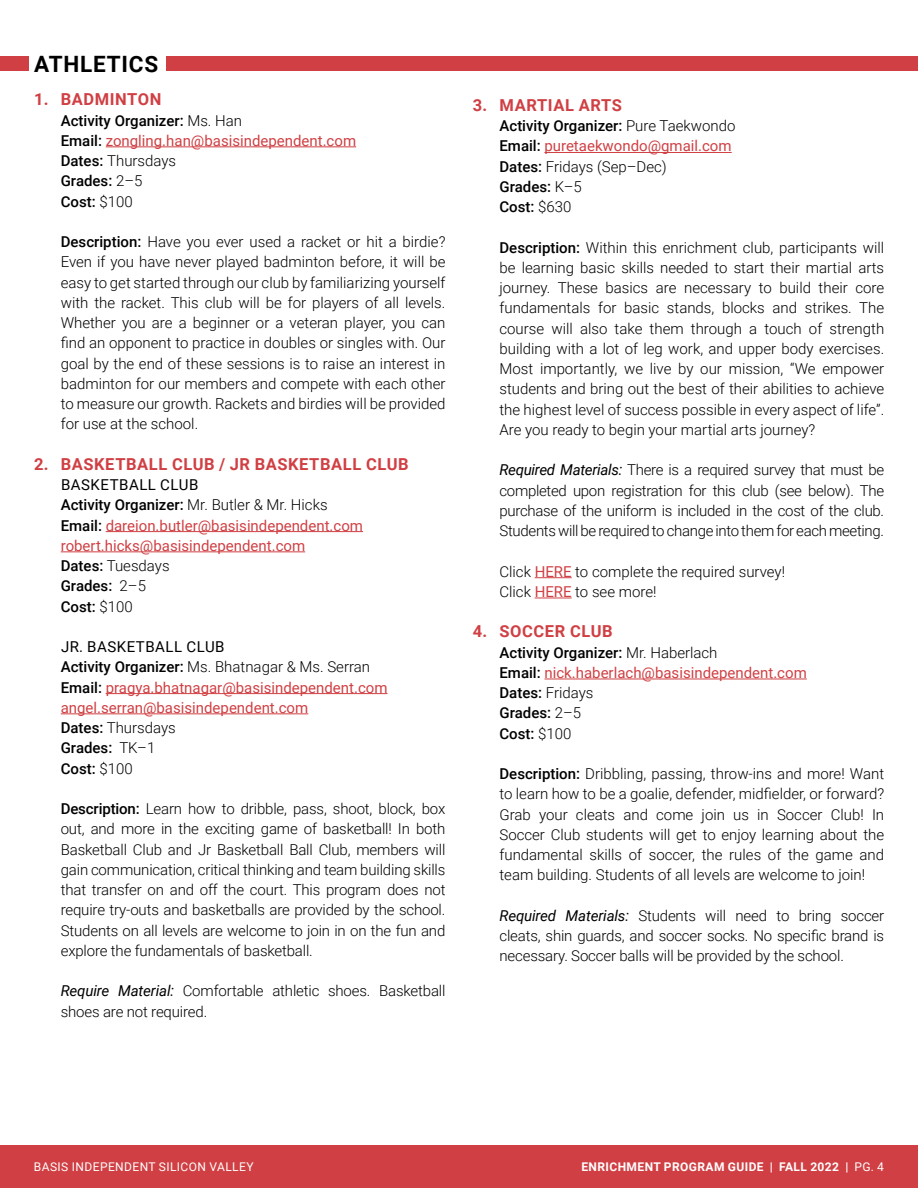
<style>
.page{position:relative;width:918px;height:1188px;background:#fff}
.page>*{position:absolute;margin:0;border:0;box-sizing:border-box;transform-origin:0 0}
.t1{font:700 22.5px "Roboto";letter-spacing:.035em;color:#000}
.t2{font:700 16.5px "Roboto";letter-spacing:.035em;color:#d03f43}
.t3{font:300 15px/20.2px "Roboto";letter-spacing:-.01em;color:#000;text-align:justify}
.t4{font:15px/20.2px "Roboto";color:#d03f43}
.t5{font:500 15px/20.2px "Roboto";color:#000}
.t6{font:700 12px "Roboto";letter-spacing:.035em;color:#fff}
.t7{font:12px "Roboto";letter-spacing:.035em;color:#fff}
.s1{font-weight:300}
.s2{font-weight:400;color:#d03f43}
.s3{font-weight:500}
.s4{color:#000}
.s5{font-weight:500;color:#000}
.s6{font-weight:300;color:#000}
.s7{font-weight:400;font-style:italic}
.s8{font-weight:400}
</style>
<div class="page">
<div style="left:0;top:1145px;width:918px;height:43px;background:#d03f43"></div>
<hr style="left:106px;top:146px;width:250px;height:1px;background:#d03f43">
<hr style="left:106px;top:531px;width:257px;height:1px;background:#d03f43">
<hr style="left:61px;top:551px;width:244px;height:1px;background:#d03f43">
<hr style="left:106px;top:693px;width:282px;height:1px;background:#d03f43">
<hr style="left:61px;top:713px;width:247px;height:1px;background:#d03f43">
<hr style="left:544px;top:152px;width:188px;height:1px;background:#d03f43">
<hr style="left:535px;top:577px;width:37px;height:1px;background:#d03f43">
<hr style="left:535px;top:598px;width:37px;height:1px;background:#d03f43">
<hr style="left:545px;top:679px;width:262px;height:1px;background:#d03f43">
<div style="left:0;top:56px;width:28px;height:14px;background:#d03f43"></div>
<div style="left:166px;top:56px;width:752px;height:14px;background:#d03f43"></div>
<h1 class="t1" style="left:34px;top:48px;width:126px">ATHLETICS</h1>
<p class="t2" style="left:34px;top:88px;width:129px">1. BADMINTON</p>
<p class="t5" style="left:61px;top:109px;width:297px">Activity Organizer: <span class="s1">Ms. Han<br></span>Email: <span class="s2">zongling.han@basisindependent.com<br></span>Dates: <span class="s1">Thursdays<br></span>Grades: <span class="s1">2–5<br></span>Cost: <span class="s1">$100</span></p>
<p class="t3" style="left:61px;top:231px;width:386px"><span class="s3">Description:</span> Have you ever used a racket or hit a birdie?<br>Even if you have never played badminton before, it will be easy to get started through our club by familiarizing yourself with the racket. This club will be for players of all levels.<br>Whether you are a beginner or a veteran player, you can find an opponent to practice in doubles or singles with. Our goal by the end of these sessions is to raise an interest in badminton for our members and compete with each other to measure our growth. Rackets and birdies will be provided for use at the school.</p>
<p class="t2" style="left:34px;top:452px;width:376px">2. BASKETBALL CLUB / JR BASKETBALL CLUB</p>
<p class="t4" style="left:61px;top:474px;width:304px"><span class="s4">BASKETBALL CLUB<br></span><span class="s5">Activity Organizer:</span> <span class="s6">Mr. Butler &amp; Mr. Hicks<br></span><span class="s5">Email:</span> dareion.butler@basisindependent.com robert.hicks@basisindependent.com<br><span class="s5">Dates:</span> <span class="s6">Tuesdays<br></span><span class="s5">Grades:</span> <span class="s6">2–5<br></span><span class="s5">Cost:</span> <span class="s6">$100</span></p>
<p class="t4" style="left:61px;top:636px;width:328px"><span class="s4">JR. BASKETBALL CLUB<br></span><span class="s5">Activity Organizer:</span> <span class="s6">Ms. Bhatnagar &amp; Ms. Serran<br></span><span class="s5">Email:</span> pragya.bhatnagar@basisindependent.com angel.serran@basisindependent.com<br><span class="s5">Dates:</span> <span class="s6">Thursdays<br></span><span class="s5">Grades:</span> <span class="s6">TK–1<br></span><span class="s5">Cost:</span> <span class="s6">$100</span></p>
<p class="t3" style="left:61px;top:798px;width:386px"><span class="s3">Description:</span> Learn how to dribble, pass, shoot, block, box out, and more in the exciting game of basketball! In both Basketball Club and Jr Basketball Ball Club, members will gain communication, critical thinking and team building skills that transfer on and off the court. This program does not require try-outs and basketballs are provided by the school.<br>Students on all levels are welcome to join in on the fun and explore the fundamentals of basketball.</p>
<p class="t3" style="left:61px;top:980px;width:386px"><span class="s7">Require Material:</span> Comfortable athletic shoes. Basketball shoes are not required.</p>
<p class="t2" style="left:473px;top:93px;width:151px">3. MARTIAL ARTS</p>
<p class="t5" style="left:500px;top:115px;width:238px">Activity Organizer: <span class="s1">Pure Taekwondo<br></span>Email: <span class="s2">puretaekwondo@gmail.com<br></span>Dates: <span class="s1">Fridays (Sep–Dec)<br></span>Grades: <span class="s1">K–5<br></span>Cost: <span class="s1">$630</span></p>
<p class="t3" style="left:500px;top:237px;width:386px"><span class="s3">Description:</span> Within this enrichment club, participants will be learning basic skills needed to start their martial arts journey. These basics are necessary to build their core fundamentals for basic stands, blocks and strikes. The course will also take them through a touch of strength building with a lot of leg work, and upper body exercises.<br>Most importantly, we live by our mission, “We empower students and bring out the best of their abilities to achieve the highest level of success possible in every aspect of life”.<br>Are you ready to begin your martial arts journey?</p>
<p class="t3" style="left:500px;top:459px;width:386px"><span class="s7">Required Materials:</span> There is a required survey that must be completed upon registration for this club (see below). The purchase of the uniform is included in the cost of the club.<br>Students will be required to change into them for each meeting.</p>
<p class="t3" style="left:500px;top:561px;width:287px">Click <span class="s2">HERE</span> to complete the required survey!<br>Click <span class="s2">HERE</span> to see more!</p>
<p class="t2" style="left:473px;top:620px;width:141px">4. SOCCER CLUB</p>
<p class="t5" style="left:500px;top:642px;width:309px">Activity Organizer: <span class="s1">Mr. Haberlach<br></span>Email: <span class="s2">nick.haberlach@basisindependent.com<br></span>Dates: <span class="s1">Fridays<br></span>Grades: <span class="s1">2–5<br></span>Cost: <span class="s1">$100</span></p>
<p class="t3" style="left:500px;top:763px;width:386px"><span class="s3">Description:</span> Dribbling, passing, throw-ins and more! Want to learn how to be a goalie, defender, midfielder, or forward?<br>Grab your cleats and come join us in Soccer Club! In Soccer Club students will get to enjoy learning about the fundamental skills of soccer, the rules of the game and team building. Students of all levels are welcome to join!</p>
<p class="t3" style="left:500px;top:905px;width:386px"><span class="s7">Required Materials:</span> Students will need to bring soccer cleats, shin guards, and soccer socks. No specific brand is necessary. Soccer balls will be provided by the school.</p>
<p class="t7" style="left:34px;top:1158px;width:221px">BASIS INDEPENDENT SILICON VALLEY</p>
<p class="t6" style="left:581px;top:1158px;width:304px">ENRICHMENT PROGRAM GUIDE | FALL 2022 | <span class="s8">PG. 4</span></p>
</div>
